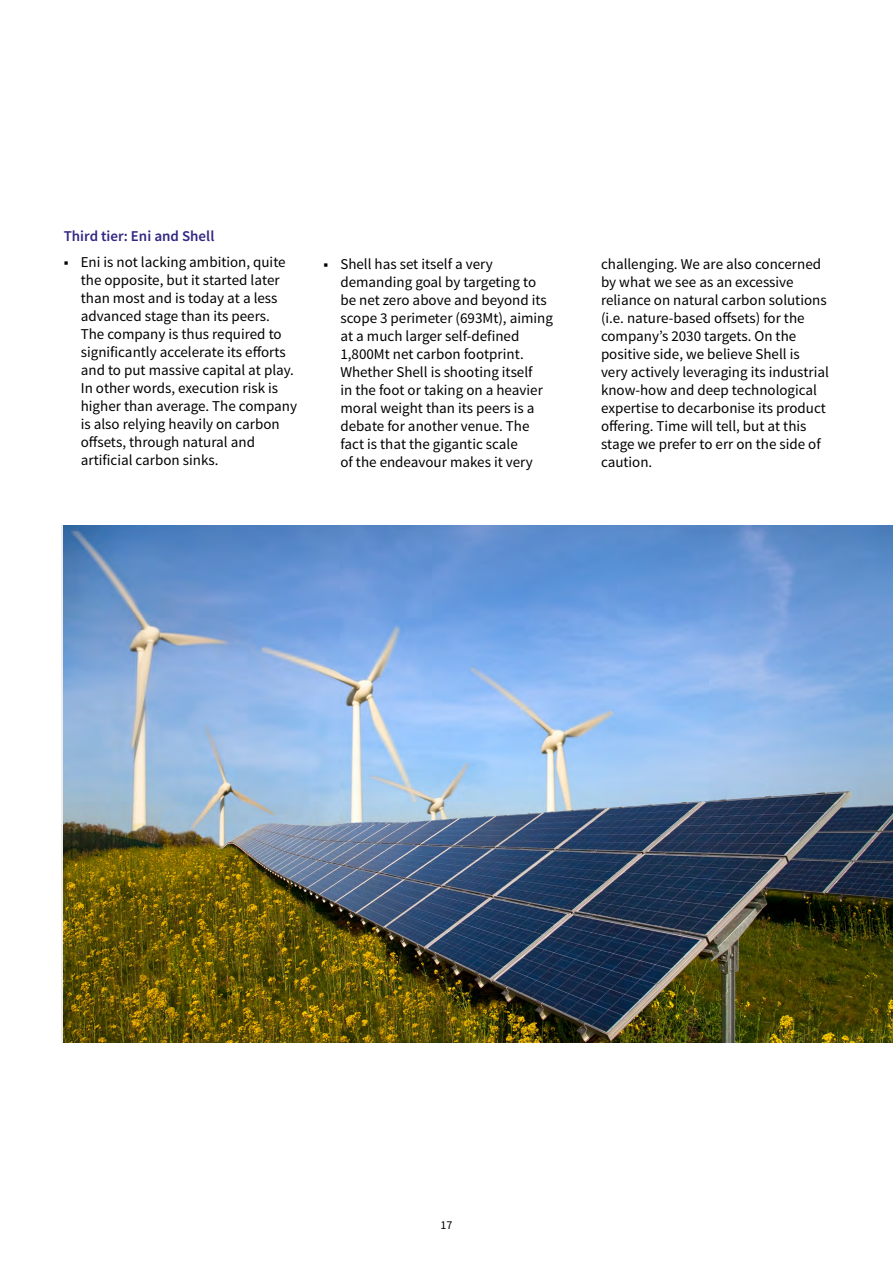
<style>
.page{position:relative;width:893px;height:1263px;background:#fff}
.page>*{position:absolute;margin:0;border:0;box-sizing:border-box;transform-origin:0 0}
.t1{font:15px/18px "Source Sans Pro";color:#000}
.t2{font:600 15px "Source Sans Pro";color:#312783}
.t3{font:12px "Source Sans Pro";color:#000}
.s1{font-weight:600}
</style>
<div class="page">
<img style="left:64px;top:525px;width:829px;height:517px">
<p class="t2" style="left:64px;top:226px;width:152px">Third tier: Eni and Shell</p>
<p class="t1" style="left:81px;top:254px;width:218px;text-indent:-17px"><span class="s1">■</span> Eni is not lacking ambition, quite the opposite, but it started later than most and is today at a less advanced stage than its peers.<br>The company is thus required to significantly accelerate its efforts and to put massive capital at play.<br>In other words, execution risk is higher than average. The company is also relying heavily on carbon offsets, through natural and artificial carbon sinks.</p>
<p class="t1" style="left:340px;top:255px;width:214px;text-indent:-17px"><span class="s1">■</span> Shell has set itself a very demanding goal by targeting to be net zero above and beyond its scope 3 perimeter (693Mt), aiming at a much larger self-defined<br>1,800Mt net carbon footprint.<br>Whether Shell is shooting itself<br>in the foot or taking on a heavier moral weight than its peers is a debate for another venue. The fact is that the gigantic scale<br>of the endeavour makes it very</p>
<p class="t1" style="left:601px;top:255px;width:229px">challenging. We are also concerned by what we see as an excessive reliance on natural carbon solutions (i.e. nature-based offsets) for the company’s 2030 targets. On the positive side, we believe Shell is very actively leveraging its industrial know-how and deep technological expertise to decarbonise its product offering. Time will tell, but at this stage we prefer to err on the side of caution.</p>
<p class="t3" style="left:440px;top:1218px;width:13px">17</p>
</div>
